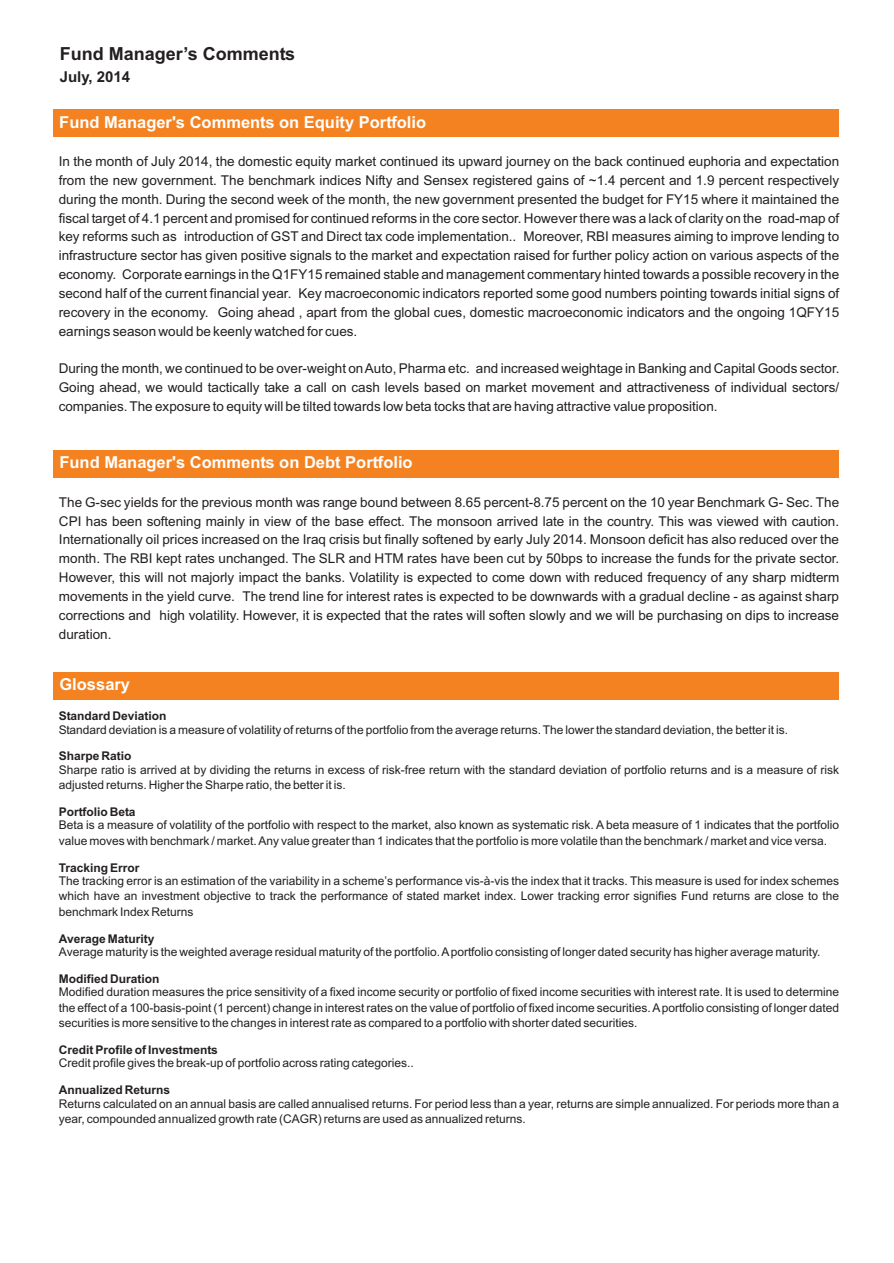
<style>
.page{position:relative;width:894px;height:1263px;background:#fff}
.page>*{position:absolute;margin:0;border:0;box-sizing:border-box;transform-origin:0 0}
.t1{font:700 18px "Arial";color:#231f20}
.t2{font:700 16.5px "Arial";color:#fff}
.t3{font:700 15px "Arial";color:#231f20}
.t4{font:13.5px/18.9px "Arial";color:#231f20;text-align:justify}
.t5{font:12px/15.5px "Arial";color:#231f20}
.t6{font:700 12px "Arial";color:#231f20}
</style>
<div class="page">
<div style="left:54px;top:672px;width:785px;height:28px;background:#f58220"></div>
<div style="left:53px;top:109px;width:786px;height:28px;background:#f58220"></div>
<div style="left:54px;top:450px;width:785px;height:28px;background:#f58220"></div>
<h1 class="t1" style="left:60px;top:47px;width:237px">Fund Manager’s Comments</h1>
<p class="t3" style="left:60px;top:72px;width:72px">July, 2014</p>
<p class="t2" style="left:59px;top:116px;width:368px">Fund Manager's Comments on Equity Portfolio</p>
<p class="t4" style="left:59px;top:153px;width:782px">In the month of July 2014, the domestic equity market continued its upward journey on the back continued euphoria and expectation from the new government. The benchmark indices Nifty and Sensex registered gains of ~1.4 percent and 1.9 percent respectively during the month. During the second week of the month, the new government presented the budget for FY15 where it maintained the fiscal target of 4.1 percent and promised for continued reforms in the core sector. However there was a lack of clarity on the road-map of key reforms such as introduction of GST and Direct tax code implementation.. Moreover, RBI measures aiming to improve lending to infrastructure sector has given positive signals to the market and expectation raised for further policy action on various aspects of the economy. Corporate earnings in the Q1FY15 remained stable and management commentary hinted towards a possible recovery in the second half of the current financial year. Key macroeconomic indicators reported some good numbers pointing towards initial signs of recovery in the economy. Going ahead , apart from the global cues, domestic macroeconomic indicators and the ongoing 1QFY15 earnings season would be keenly watched for cues.</p>
<p class="t4" style="left:59px;top:360px;width:782px">During the month, we continued to be over-weight on Auto, Pharma etc. and increased weightage in Banking and Capital Goods sector.<br>Going ahead, we would tactically take a call on cash levels based on market movement and attractiveness of individual sectors/ companies. The exposure to equity will be tilted towards low beta tocks that are having attractive value proposition.</p>
<p class="t2" style="left:59px;top:456px;width:355px">Fund Manager's Comments on Debt Portfolio</p>
<p class="t4" style="left:59px;top:494px;width:782px">The G-sec yields for the previous month was range bound between 8.65 percent-8.75 percent on the 10 year Benchmark G- Sec. The CPI has been softening mainly in view of the base effect. The monsoon arrived late in the country. This was viewed with caution.<br>Internationally oil prices increased on the Iraq crisis but finally softened by early July 2014. Monsoon deficit has also reduced over the month. The RBI kept rates unchanged. The SLR and HTM rates have been cut by 50bps to increase the funds for the private sector.<br>However, this will not majorly impact the banks. Volatility is expected to come down with reduced frequency of any sharp midterm movements in the yield curve. The trend line for interest rates is expected to be downwards with a gradual decline - as against sharp corrections and high volatility. However, it is expected that the rates will soften slowly and we will be purchasing on dips to increase duration.</p>
<p class="t2" style="left:59px;top:678px;width:72px">Glossary</p>
<p class="t6" style="left:59px;top:711px;width:109px">Standard Deviation</p>
<p class="t5" style="left:59px;top:723px;width:731px">Standard deviation is a measure of volatility of returns of the portfolio from the average returns. The lower the standard deviation, the better it is.</p>
<p class="t6" style="left:59px;top:752px;width:74px">Sharpe Ratio</p>
<p class="t5" style="left:59px;top:763px;width:782px">Sharpe ratio is arrived at by dividing the returns in excess of risk-free return with the standard deviation of portfolio returns and is a measure of risk adjusted returns. Higher the Sharpe ratio, the better it is.</p>
<p class="t6" style="left:59px;top:807px;width:78px">Portfolio Beta</p>
<p class="t5" style="left:59px;top:819px;width:782px">Beta is a measure of volatility of the portfolio with respect to the market, also known as systematic risk. A beta measure of 1 indicates that the portfolio value moves with benchmark / market. Any value greater than 1 indicates that the portfolio is more volatile than the benchmark / market and vice versa.</p>
<p class="t6" style="left:59px;top:863px;width:82px">Tracking Error</p>
<p class="t5" style="left:59px;top:874px;width:782px;text-align:justify">The tracking error is an estimation of the variability in a scheme’s performance vis-à-vis the index that it tracks. This measure is used for index schemes which have an investment objective to track the performance of stated market index. Lower tracking error signifies Fund returns are close to the benchmark Index Returns</p>
<p class="t6" style="left:59px;top:934px;width:97px">Average Maturity</p>
<p class="t5" style="left:59px;top:945px;width:763px">Average maturity is the weighted average residual maturity of the portfolio. A portfolio consisting of longer dated security has higher average maturity.</p>
<p class="t6" style="left:59px;top:974px;width:102px">Modified Duration</p>
<p class="t5" style="left:59px;top:985px;width:782px;text-align:justify">Modified duration measures the price sensitivity of a fixed income security or portfolio of fixed income securities with interest rate. It is used to determine the effect of a 100-basis-point (1 percent) change in interest rates on the value of portfolio of fixed income securities. A portfolio consisting of longer dated securities is more sensitive to the changes in interest rate as compared to a portfolio with shorter dated securities.</p>
<p class="t6" style="left:59px;top:1045px;width:161px">Credit Profile of Investments</p>
<p class="t5" style="left:59px;top:1056px;width:356px">Credit profile gives the break-up of portfolio across rating categories..</p>
<p class="t6" style="left:59px;top:1085px;width:113px">Annualized Returns</p>
<p class="t5" style="left:59px;top:1097px;width:782px">Returns calculated on an annual basis are called annualised returns. For period less than a year, returns are simple annualized. For periods more than a year, compounded annualized growth rate (CAGR) returns are used as annualized returns.</p>
</div>
